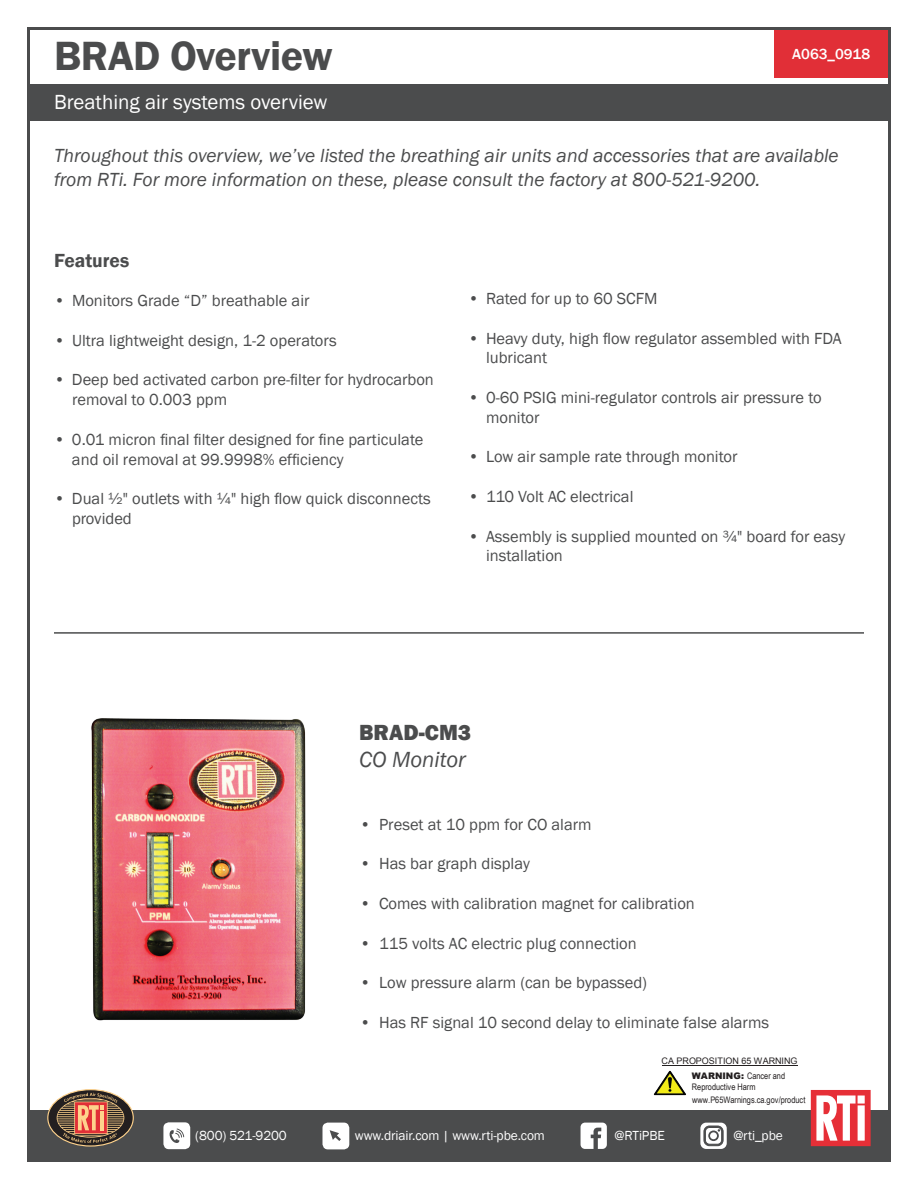
<style>
.page{position:relative;width:918px;height:1188px;background:#fff}
.page>*{position:absolute;margin:0;border:0;box-sizing:border-box;transform-origin:0 0}
.t1{font:600 42px "Franklin Gothic";letter-spacing:-.01em;color:#4b4c4d}
.t2{font:italic 22.5px "Franklin Gothic";color:#4b4c4d}
.t3{font:800 22.5px "Franklin Gothic";color:#4b4c4d}
.t4{font:21px "Franklin Gothic";color:#fff}
.t5{font:italic 19.5px/23.4px "Franklin Gothic";color:#4b4c4d}
.t6{font:600 19.5px "Franklin Gothic";color:#4b4c4d}
.t7{font:16.5px/19.8px "Franklin Gothic";color:#4b4c4d}
.t8{font:500 15px "Franklin Gothic";color:#fff}
.t9{font:13.5px "Franklin Gothic";letter-spacing:-.01em;color:#fff}
.t10{font:9px/10.5px "Arial Narrow";color:#231f20}
.t11{font:9px "Arial";color:#231f20}
.s1{font-family:"Arial";font-weight:900}
</style>
<div class="page">
<div style="left:774px;top:29px;width:114px;height:49px;background:#e12f37"></div>
<div style="left:27px;top:1110px;width:864px;height:52px;background:#4b4c4d"></div>
<svg style="left:811px;top:1090px;width:60px;height:56px;background:#ef878c"></svg>
<svg style="left:48px;top:1090px;width:85px;height:56px"></svg>
<div style="left:47px;top:1089px;width:87px;height:57px;border:1px solid #fed28c;border-radius:50%"></div>
<svg style="left:57px;top:1093px;width:67px;height:50px;background:#93654e"></svg>
<div style="left:323px;top:1123px;width:26px;height:26px;background:#fff;border-radius:5px"></div>
<svg style="left:330px;top:1130px;width:11px;height:11px"></svg>
<div style="left:163px;top:1122px;width:27px;height:27px;background:#fff;border-radius:5px"></div>
<svg style="left:170px;top:1129px;width:14px;height:14px"></svg>
<svg style="left:581px;top:1123px;width:26px;height:26px"></svg>
<svg style="left:700px;top:1123px;width:27px;height:26px"></svg>
<svg style="left:704px;top:1126px;width:19px;height:20px"></svg>
<div style="left:27px;top:84px;width:864px;height:37px;background:#4b4c4d"></div>
<hr style="left:662px;top:1065px;width:135px;height:1px;background:#231f20">
<img style="left:654px;top:1071px;width:32px;height:25px">
<hr style="left:54px;top:632px;width:810px;height:2px;background:#4b4c4d">
<img style="left:91px;top:718px;width:215px;height:303px">
<h1 class="t1" style="left:54px;top:30px;width:280px">BRAD Overview</h1>
<p class="t4" style="left:54px;top:89px;width:275px">Breathing air systems overview</p>
<p class="t8" style="left:792px;top:45px;width:79px">A063_0918</p>
<p class="t5" style="left:54px;top:144px;width:786px">Throughout this overview, we’ve listed the breathing air units and accessories that are available from RTi. For more information on these, please consult the factory at 800-521-9200.</p>
<p class="t6" style="left:54px;top:248px;width:77px">Features</p>
<p class="t7" style="left:54px;top:291px;width:257px">• Monitors Grade “D” breathable air</p>
<p class="t7" style="left:54px;top:331px;width:284px">• Ultra lightweight design, 1-2 operators</p>
<p class="t7" style="left:72px;top:370px;width:363px;text-indent:-18px">• Deep bed activated carbon pre-filter for hydrocarbon removal to 0.003 ppm</p>
<p class="t7" style="left:72px;top:430px;width:353px;text-indent:-18px">• 0.01 micron final filter designed for fine particulate and oil removal at 99.9998% efficiency</p>
<p class="t7" style="left:72px;top:489px;width:360px;text-indent:-18px">• Dual ½" outlets with ¼" high flow quick disconnects provided</p>
<p class="t7" style="left:468px;top:289px;width:191px">• Rated for up to 60 SCFM</p>
<p class="t7" style="left:486px;top:329px;width:357px;text-indent:-18px">• Heavy duty, high flow regulator assembled with FDA lubricant</p>
<p class="t7" style="left:486px;top:388px;width:337px;text-indent:-18px">• 0-60 PSIG mini-regulator controls air pressure to monitor</p>
<p class="t7" style="left:468px;top:447px;width:271px">• Low air sample rate through monitor</p>
<p class="t7" style="left:468px;top:487px;width:167px">• 110 Volt AC electrical</p>
<p class="t7" style="left:486px;top:527px;width:361px;text-indent:-18px">• Assembly is supplied mounted on ¾" board for easy installation</p>
<h2 class="t3" style="left:359px;top:718px;width:114px">BRAD-CM3</h2>
<h2 class="t2" style="left:359px;top:745px;width:108px">CO Monitor</h2>
<p class="t7" style="left:360px;top:815px;width:233px">• Preset at 10 ppm for CO alarm</p>
<p class="t7" style="left:360px;top:854px;width:172px">• Has bar graph display</p>
<p class="t7" style="left:360px;top:894px;width:337px">• Comes with calibration magnet for calibration</p>
<p class="t7" style="left:360px;top:933px;width:278px">• 115 volts AC electric plug connection</p>
<p class="t7" style="left:360px;top:973px;width:289px">• Low pressure alarm (can be bypassed)</p>
<p class="t7" style="left:360px;top:1013px;width:411px">• Has RF signal 10 second delay to eliminate false alarms</p>
<p class="t11" style="left:662px;top:1055px;width:138px">CA PROPOSITION 65 WARNING</p>
<p class="t10" style="left:692px;top:1070px;width:95px"><span class="s1">WARNING:</span> Cancer and<br>Reproductive Harm</p>
<p class="t10" style="left:692px;top:1094px;width:115px">www.P65Warnings.ca.gov/product</p>
<p class="t9" style="left:195px;top:1127px;width:93px">(800) 521-9200</p>
<p class="t9" style="left:355px;top:1127px;width:192px">www.driair.com | www.rti-pbe.com</p>
<p class="t9" style="left:615px;top:1127px;width:52px">@RTiPBE</p>
<p class="t9" style="left:733px;top:1127px;width:51px">@rti_pbe</p>
</div>
